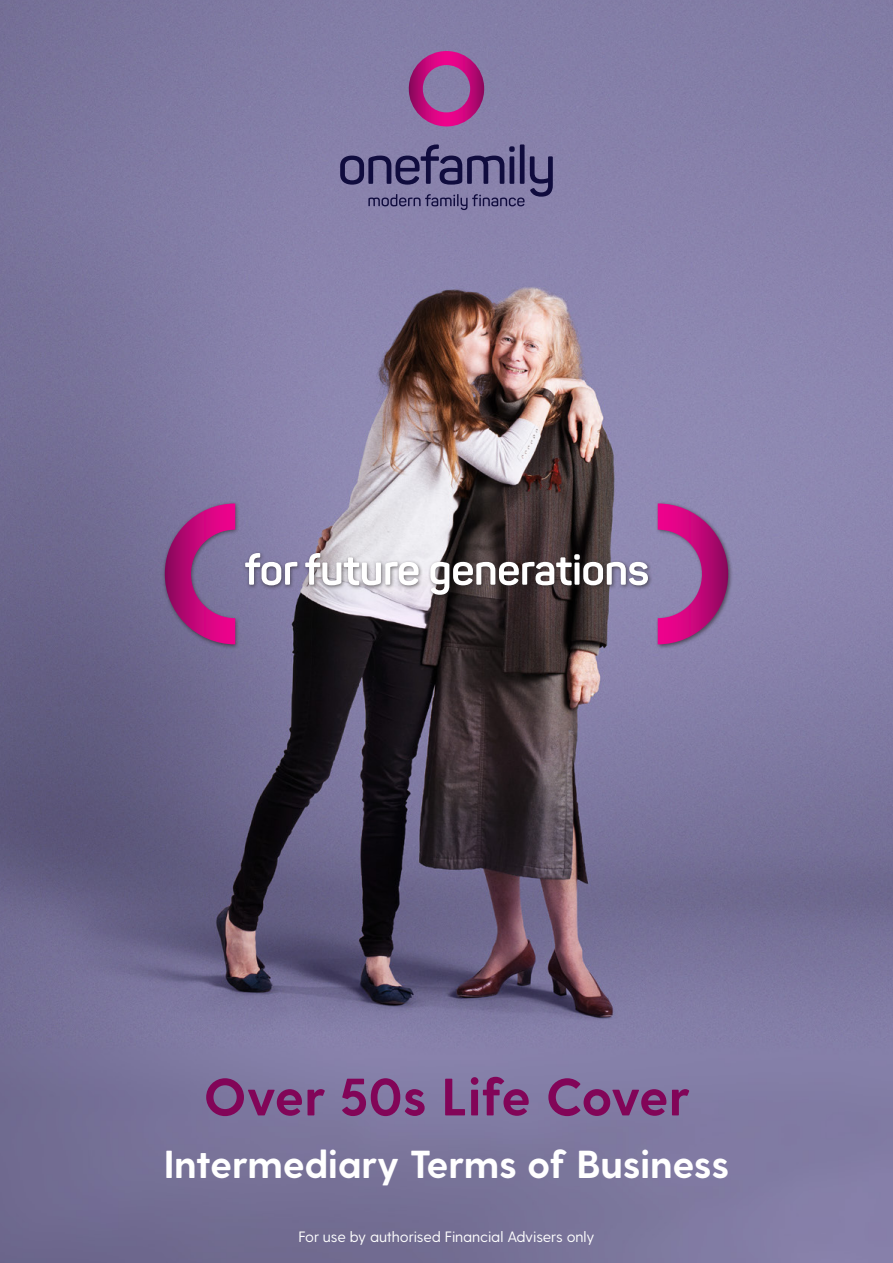
<style>
.page{position:relative;width:893px;height:1263px;background:#fff}
.page>*{position:absolute;margin:0;border:0;box-sizing:border-box;transform-origin:0 0}
.t1{font:700 52.5px "Greycliff CF";letter-spacing:-.01em;color:#820558}
.t2{font:700 39px "Greycliff CF";letter-spacing:-.01em;color:#fff}
.t3{font:15px "Greycliff CF";letter-spacing:-.01em;color:#fff}
</style>
<div class="page">
<img style="left:0;top:0;width:893px;height:1263px">
<div style="left:162px;top:501px;width:571px;height:148px;background:#231f20;opacity:.6"></div>
<svg style="left:165px;top:503px;width:70px;height:141px;background:#9a3e88"></svg>
<svg style="left:658px;top:503px;width:70px;height:141px;background:#a64793"></svg>
<svg style="left:245px;top:553px;width:52px;height:32px"></svg>
<svg style="left:305px;top:553px;width:114px;height:32px"></svg>
<svg style="left:430px;top:554px;width:218px;height:41px"></svg>
<svg style="left:409px;top:51px;width:75px;height:75px;background:#a34491"></svg>
<svg style="left:340px;top:144px;width:213px;height:66px;background:#6c6591"></svg>
<h1 class="t1" style="left:204px;top:1065px;width:488px">Over 50s Life Cover</h1>
<h2 class="t2" style="left:164px;top:1141px;width:567px">Intermediary Terms of Business</h2>
<p class="t3" style="left:298px;top:1228px;width:298px">For use by authorised Financial Advisers only</p>
</div>
